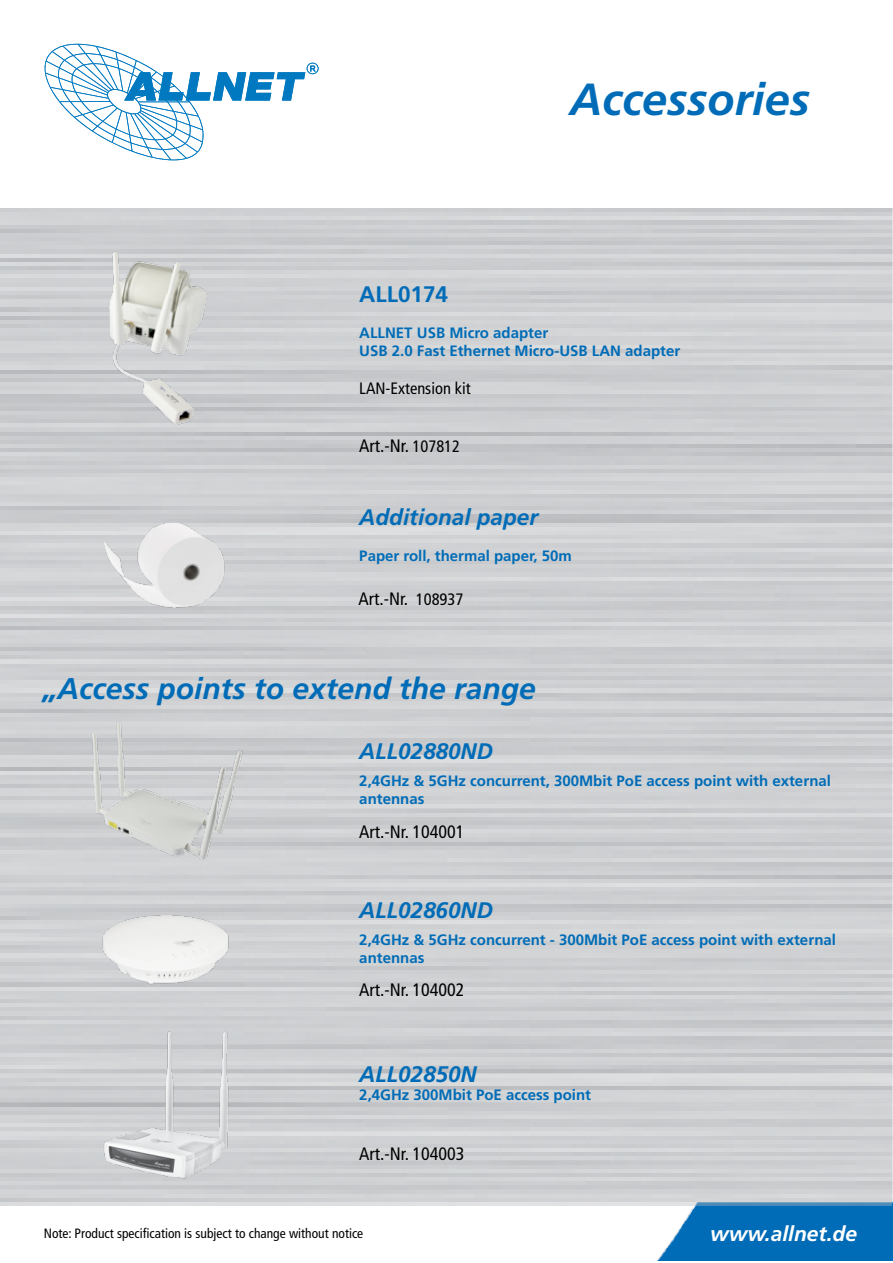
<style>
.page{position:relative;width:893px;height:1263px;background:#fff}
.page>*{position:absolute;margin:0;border:0;box-sizing:border-box;transform-origin:0 0}
.t1{font:italic 700 45px "Frutiger LT Std";color:#006cb7}
.t2{font:italic 700 30px "Frutiger LT Std";color:#006cb7}
.t3{font:italic 700 22.5px "Frutiger LT Std";color:#006cb7}
.t4{font:700 22.5px "Frutiger LT Std";color:#006cb7}
.t5{font:italic 700 21px "Frutiger LT Std";color:#fff}
.t6{font:condensed 18px "Frutiger LT Std";color:#000}
.t7{font:condensed 16.5px "Frutiger LT Std";color:#000}
.t8{font:700 15px/18px "Frutiger LT Std";color:#006cb7}
.t9{font:condensed 13.5px "Frutiger LT Std";color:#000}
.s1{font-size:16.5px}
</style>
<div class="page">
<img style="left:655px;top:1201px;width:238px;height:60px">
<svg style="left:45px;top:44px;width:274px;height:116px"></svg>
<img style="left:94px;top:239px;width:144px;height:189px">
<img style="left:98px;top:897px;width:136px;height:96px">
<img style="left:83px;top:721px;width:166px;height:152px">
<img style="left:99px;top:1028px;width:134px;height:156px">
<img style="left:103px;top:499px;width:126px;height:125px">
<h1 class="t1" style="left:570px;top:72px;width:241px">Accessories</h1>
<h3 class="t4" style="left:359px;top:281px;width:90px">ALL0174</h3>
<p class="t8" style="left:359px;top:324px;width:322px">ALLNET USB Micro adapter<br>USB 2.0 Fast Ethernet Micro-USB LAN adapter</p>
<p class="t7" style="left:359px;top:378px;width:113px">LAN-Extension kit</p>
<p class="t6" style="left:359px;top:435px;width:102px">Art.-Nr. <span class="s1">107812</span></p>
<h3 class="t3" style="left:359px;top:504px;width:180px">Additional paper</h3>
<p class="t8" style="left:359px;top:547px;width:214px">Paper roll, thermal paper, 50m</p>
<p class="t6" style="left:359px;top:588px;width:106px">Art.-Nr. <span class="s1">108937</span></p>
<h2 class="t2" style="left:43px;top:671px;width:495px">„Access points to extend the range</h2>
<h3 class="t3" style="left:359px;top:738px;width:135px">ALL02880ND</h3>
<p class="t8" style="left:359px;top:772px;width:473px">2,4GHz &amp; 5GHz concurrent, 300Mbit PoE access point with external antennas</p>
<p class="t6" style="left:359px;top:821px;width:107px">Art.-Nr. 104001</p>
<h3 class="t3" style="left:359px;top:897px;width:135px">ALL02860ND</h3>
<p class="t8" style="left:359px;top:931px;width:478px">2,4GHz &amp; 5GHz concurrent - 300Mbit PoE access point with external antennas</p>
<p class="t6" style="left:359px;top:979px;width:107px">Art.-Nr. 104002</p>
<h3 class="t3" style="left:359px;top:1061px;width:119px">ALL02850N</h3>
<p class="t8" style="left:359px;top:1086px;width:233px">2,4GHz 300Mbit PoE access point</p>
<p class="t6" style="left:359px;top:1143px;width:107px">Art.-Nr. 104003</p>
<p class="t9" style="left:44px;top:1225px;width:321px">Note: Product specification is subject to change without notice</p>
<h3 class="t5" style="left:710px;top:1221px;width:149px">www.allnet.de</h3>
</div>
